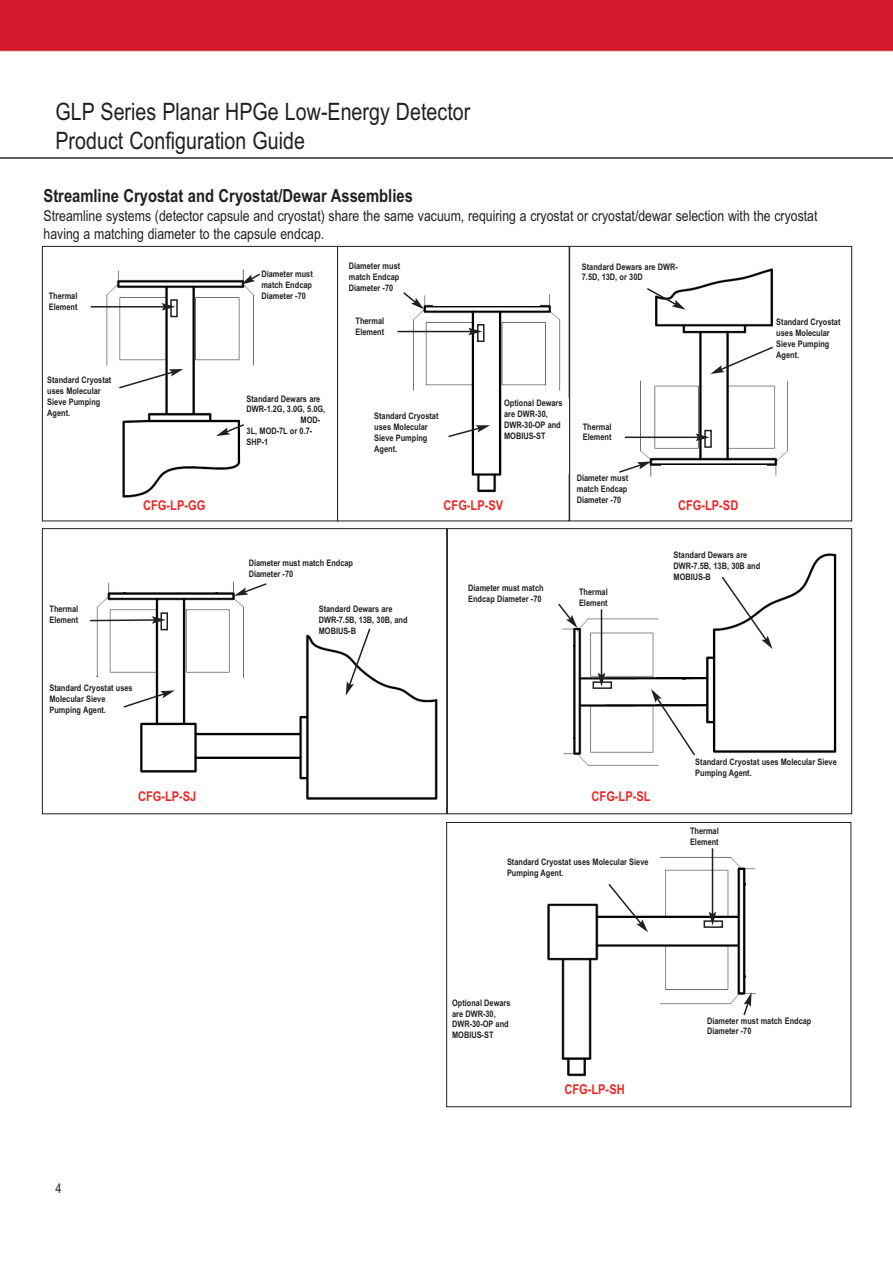
<style>
.page{position:relative;width:893px;height:1263px;background:#fff}
.page>*{position:absolute;margin:0;border:0;box-sizing:border-box;transform-origin:0 0}
.t1{font:24px/28.8px "Arial Narrow";color:#231f20}
.t2{font:700 18px "Arial Narrow";color:#231f20}
.t3{font:15px/18px "Arial Narrow";color:#231f20}
.t4{font:700 13.5px "Arial Narrow";color:#ec2724}
.t5{font:13.5px "Arial Narrow";color:#231f20}
.t6{font:700 9px/10.8px "Arial Narrow";color:#231f20}
</style>
<div class="page">
<img style="left:0;top:0;width:893px;height:1108px">
<div style="left:54px;top:61px;width:571px;height:94px;background:#fff"></div>
<div style="left:42px;top:187px;width:810px;height:61px;background:#fff"></div>
<div style="left:43px;top:247px;width:295px;height:273px;background:#fff"></div>
<img style="left:106px;top:269px;width:148px;height:229px">
<div style="left:42px;top:246px;width:296px;height:275px;border:1px solid #231f20"></div>
<div style="left:43px;top:529px;width:403px;height:284px;background:#fff"></div>
<img style="left:96px;top:581px;width:342px;height:219px">
<div style="left:42px;top:528px;width:405px;height:286px;border:1px solid #231f20"></div>
<div style="left:447px;top:823px;width:403px;height:283px;background:#fff"></div>
<img style="left:547px;top:853px;width:210px;height:224px">
<div style="left:446px;top:822px;width:405px;height:285px;border:1px solid #231f20"></div>
<div style="left:448px;top:529px;width:403px;height:284px;background:#fff"></div>
<img style="left:562px;top:553px;width:275px;height:213px">
<div style="left:447px;top:528px;width:405px;height:286px;border:1px solid #231f20"></div>
<svg style="left:117px;top:369px;width:66px;height:21px"></svg>
<svg style="left:241px;top:272px;width:19px;height:13px"></svg>
<div style="left:245px;top:393px;width:84px;height:91px;background:#fff"></div>
<svg style="left:216px;top:423px;width:29px;height:13px"></svg>
<div style="left:338px;top:247px;width:231px;height:273px;background:#fff"></div>
<img style="left:409px;top:294px;width:152px;height:199px">
<div style="left:337px;top:246px;width:232px;height:275px;border:1px solid #231f20"></div>
<svg style="left:447px;top:425px;width:43px;height:13px"></svg>
<svg style="left:403px;top:292px;width:21px;height:17px"></svg>
<div style="left:570px;top:247px;width:281px;height:273px;background:#fff"></div>
<img style="left:637px;top:268px;width:151px;height:209px">
<div style="left:569px;top:246px;width:283px;height:275px;border:1px solid #231f20"></div>
<svg style="left:645px;top:287px;width:41px;height:23px"></svg>
<svg style="left:710px;top:345px;width:65px;height:29px"></svg>
<svg style="left:619px;top:461px;width:32px;height:13px"></svg>
<div style="left:506px;top:857px;width:145px;height:36px;background:#fff"></div>
<svg style="left:742px;top:992px;width:10px;height:25px"></svg>
<svg style="left:607px;top:884px;width:41px;height:48px"></svg>
<div style="left:136px;top:789px;width:88px;height:17px;background:#fff"></div>
<svg style="left:234px;top:582px;width:34px;height:14px"></svg>
<svg style="left:346px;top:627px;width:26px;height:69px"></svg>
<svg style="left:122px;top:690px;width:53px;height:19px"></svg>
<svg style="left:558px;top:602px;width:19px;height:26px"></svg>
<svg style="left:720px;top:575px;width:53px;height:74px"></svg>
<svg style="left:651px;top:689px;width:46px;height:68px"></svg>
<div style="left:503px;top:398px;width:65px;height:75px;background:#fff"></div>
<hr style="left:172px;top:301px;width:4px;height:15px;background:#fff">
<div style="left:170px;top:299px;width:8px;height:18px;border:2px solid #231f20"></div>
<hr style="left:91px;top:306px;width:73px;height:2px;background:#231f20">
<svg style="left:162px;top:303px;width:14px;height:8px"></svg>
<div style="left:433px;top:271px;width:106px;height:34px;background:#fff"></div>
<div style="left:478px;top:326px;width:5px;height:14px;background:#fff"></div>
<div style="left:477px;top:324px;width:7px;height:18px;border:2px solid #231f20"></div>
<hr style="left:398px;top:331px;width:73px;height:1px;background:#231f20">
<svg style="left:468px;top:328px;width:14px;height:7px"></svg>
<div style="left:662px;top:466px;width:105px;height:20px;background:#fff"></div>
<hr style="left:706px;top:431px;width:4px;height:15px;background:#fff">
<div style="left:704px;top:430px;width:8px;height:18px;border:2px solid #231f20"></div>
<hr style="left:625px;top:437px;width:73px;height:1px;background:#231f20">
<svg style="left:696px;top:434px;width:14px;height:7px"></svg>
<div style="left:746px;top:878px;width:40px;height:105px;background:#fff"></div>
<hr style="left:705px;top:922px;width:17px;height:4px;background:#fff">
<div style="left:704px;top:920px;width:19px;height:8px;border:2px solid #231f20"></div>
<hr style="left:712px;top:848px;width:1px;height:66px;background:#231f20">
<svg style="left:709px;top:912px;width:7px;height:13px"></svg>
<div style="left:119px;top:563px;width:107px;height:28px;background:#fff"></div>
<hr style="left:162px;top:614px;width:4px;height:15px;background:#fff">
<div style="left:160px;top:612px;width:8px;height:18px;border:2px solid #231f20"></div>
<svg style="left:90px;top:616px;width:76px;height:8px"></svg>
<div style="left:538px;top:636px;width:35px;height:110px;background:#fff"></div>
<hr style="left:594px;top:683px;width:16px;height:4px;background:#fff">
<div style="left:592px;top:681px;width:20px;height:8px;border:2px solid #231f20"></div>
<div style="left:578px;top:587px;width:48px;height:27px;background:#fff"></div>
<hr style="left:601px;top:609px;width:1px;height:66px;background:#231f20">
<svg style="left:598px;top:673px;width:7px;height:14px"></svg>
<h1 class="t1" style="left:56px;top:97px;width:416px">GLP Series Planar HPGe Low-Energy Detector<br>Product Configuration Guide</h1>
<h2 class="t2" style="left:44px;top:185px;width:371px">Streamline Cryostat and Cryostat/Dewar Assemblies</h2>
<h3 class="t3" style="left:44px;top:207px;width:776px">Streamline systems (detector capsule and cryostat) share the same vacuum, requiring a cryostat or cryostat/dewar selection with the cryostat having a matching diameter to the capsule endcap.</h3>
<p class="t6" style="left:49px;top:291px;width:30px">Thermal<br>Element</p>
<p class="t6" style="left:47px;top:375px;width:66px">Standard Cryostat uses Molecular<br>Sieve Pumping<br>Agent.</p>
<h3 class="t4" style="left:143px;top:497px;width:64px">CFG-LP-GG</h3>
<p class="t6" style="left:49px;top:604px;width:30px">Thermal<br>Element</p>
<p class="t6" style="left:49px;top:683px;width:85px">Standard Cryostat uses<br>Molecular Sieve<br>Pumping Agent.</p>
<h3 class="t4" style="left:138px;top:788px;width:60px">CFG-LP-SJ</h3>
<p class="t6" style="left:261px;top:269px;width:53px;text-align:justify">Diameter must match Endcap Diameter -70</p>
<p class="t6" style="left:247px;top:393px;width:75px">Standard Dewars are</p>
<p class="t6" style="left:247px;top:404px;width:80px">DWR-1.2G, 3.0G, 5.0G,</p>
<p class="t6" style="left:301px;top:415px;width:21px">MOD-</p>
<p class="t6" style="left:247px;top:425px;width:67px">3L, MOD-7L or 0.7-</p>
<p class="t6" style="left:247px;top:436px;width:23px">SHP-1</p>
<p class="t6" style="left:349px;top:261px;width:53px;text-align:justify">Diameter must match Endcap Diameter -70</p>
<p class="t6" style="left:355px;top:315px;width:30px">Thermal<br>Element</p>
<p class="t6" style="left:582px;top:261px;width:98px">Standard Dewars are DWR-<br>7.5D, 13D, or 30D</p>
<p class="t6" style="left:374px;top:411px;width:66px">Standard Cryostat uses Molecular<br>Sieve Pumping<br>Agent.</p>
<p class="t6" style="left:504px;top:398px;width:60px">Optional Dewars are DWR-30,<br>DWR-30-OP and<br>MOBIUS-ST</p>
<h3 class="t4" style="left:444px;top:497px;width:61px">CFG-LP-SV</h3>
<p class="t6" style="left:583px;top:421px;width:30px">Thermal<br>Element</p>
<p class="t6" style="left:577px;top:473px;width:53px;text-align:justify">Diameter must match Endcap Diameter -70</p>
<h3 class="t4" style="left:678px;top:497px;width:62px">CFG-LP-SD</h3>
<p class="t6" style="left:776px;top:317px;width:66px">Standard Cryostat uses Molecular<br>Sieve Pumping<br>Agent.</p>
<p class="t6" style="left:249px;top:558px;width:106px">Diameter must match Endcap<br>Diameter -70</p>
<p class="t6" style="left:319px;top:604px;width:90px">Standard Dewars are<br>DWR-7.5B, 13B, 30B, and<br>MOBIUS-B</p>
<p class="t6" style="left:468px;top:583px;width:77px">Diameter must match<br>Endcap Diameter -70</p>
<p class="t6" style="left:579px;top:586px;width:30px">Thermal<br>Element</p>
<p class="t6" style="left:673px;top:550px;width:88px">Standard Dewars are<br>DWR-7.5B, 13B, 30B and<br>MOBIUS-B</p>
<h3 class="t4" style="left:592px;top:788px;width:61px">CFG-LP-SL</h3>
<p class="t6" style="left:695px;top:757px;width:143px">Standard Cryostat uses Molecular Sieve<br>Pumping Agent.</p>
<p class="t6" style="left:690px;top:825px;width:30px">Thermal<br>Element</p>
<p class="t6" style="left:507px;top:857px;width:143px">Standard Cryostat uses Molecular Sieve<br>Pumping Agent.</p>
<h3 class="t5" style="left:56px;top:1181px;width:8px">4</h3>
<p class="t6" style="left:452px;top:997px;width:60px">Optional Dewars are DWR-30,<br>DWR-30-OP and<br>MOBIUS-ST</p>
<h3 class="t4" style="left:564px;top:1082px;width:62px">CFG-LP-SH</h3>
<p class="t6" style="left:707px;top:1015px;width:106px">Diameter must match Endcap<br>Diameter -70</p>
</div>
